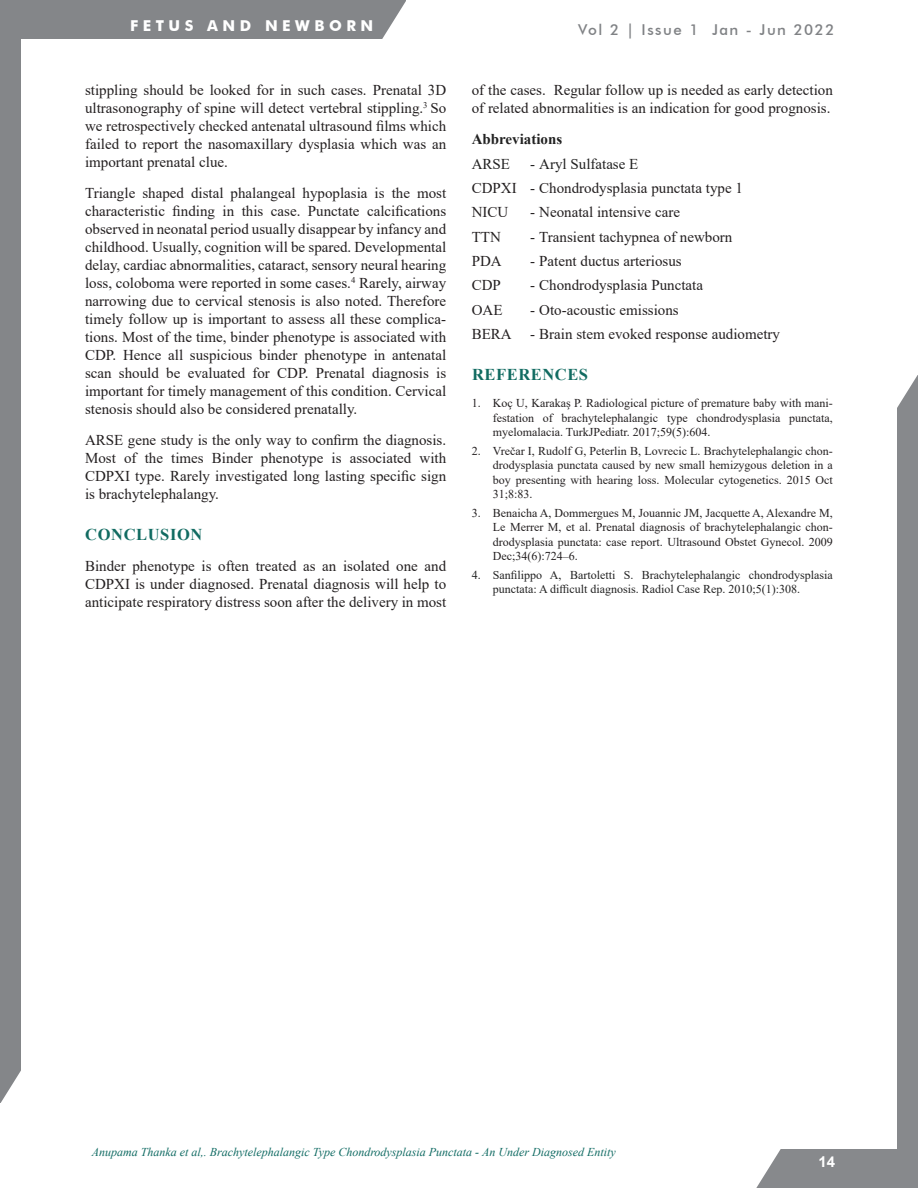
<style>
.page{position:relative;width:918px;height:1188px;background:#fff}
.page>*{position:absolute;margin:0;border:0;box-sizing:border-box;transform-origin:0 0}
.Head_1{font:700 16.5px "Times New Roman";letter-spacing:.035em;color:#116b61}
.Para_2{font:15px/18px "Times New Roman";color:#231f20;text-align:justify}
.t1{font:500 15px "Futura BT";letter-spacing:.1em;color:#808285}
.Para_2-2{font:15px "Times New Roman";color:#212121}
.t2{font:700 15px "Futura BT";letter-spacing:.3em;color:#fff}
.Para_2-3{font:700 15px "Times New Roman";color:#212121}
.t3{font:700 15px "Arial";color:#fff}
.t4{font:12px/14.4px "Times New Roman";color:#231f20;text-align:justify}
.t5{font:12px/14.4px "Times New Roman";color:#222}
.t6{font:italic 12px "Times New Roman";color:#106b63}
</style>
<div class="page">
<div style="left:0;top:0;width:406px;height:1103px;background:#848689"></div>
<div style="left:755px;top:376px;width:163px;height:812px;background:#87898c"></div>
<div style="left:22px;top:39px;width:875px;height:1109px;background:#fff"></div>
<svg style="left:0;top:1070px;width:22px;height:33px"></svg>
<svg style="left:382px;top:1px;width:24px;height:38px"></svg>
<svg style="left:897px;top:375px;width:21px;height:33px"></svg>
<svg style="left:755px;top:1148px;width:27px;height:40px"></svg>
<p class="t2" style="left:130px;top:17px;width:245px">FETUS AND NEWBORN</p>
<p class="t1" style="left:578px;top:21px;width:258px">Vol 2 | Issue 1 Jan - Jun 2022</p>
<p class="Para_2" style="left:85px;top:81px;width:363px">stippling should be looked for in such cases. Prenatal 3D ultrasonography of spine will detect vertebral stippling.<sup>3</sup> So we retrospectively checked antenatal ultrasound films which failed to report the nasomaxillary dysplasia which was an important prenatal clue.</p>
<p class="Para_2" style="left:85px;top:184px;width:363px">Triangle shaped distal phalangeal hypoplasia is the most characteristic finding in this case. Punctate calcifications observed in neonatal period usually disappear by infancy and childhood. Usually, cognition will be spared. Developmental delay, cardiac abnormalities, cataract, sensory neural hearing loss, coloboma were reported in some cases.<sup>4</sup> Rarely, airway narrowing due to cervical stenosis is also noted. Therefore timely follow up is important to assess all these complica&shy;tions. Most of the time, binder phenotype is associated with CDP. Hence all suspicious binder phenotype in antenatal scan should be evaluated for CDP. Prenatal diagnosis is important for timely management of this condition. Cervical stenosis should also be considered prenatally.</p>
<p class="Para_2" style="left:85px;top:430px;width:363px">ARSE gene study is the only way to confirm the diagnosis.<br>Most of the times Binder phenotype is associated with CDPXI type. Rarely investigated long lasting specific sign is brachytelephalangy.</p>
<p class="Head_1" style="left:85px;top:523px;width:119px">CONCLUSION</p>
<p class="Para_2" style="left:85px;top:556px;width:363px">Binder phenotype is often treated as an isolated one and CDPXI is under diagnosed. Prenatal diagnosis will help to anticipate respiratory distress soon after the delivery in most</p>
<p class="Para_2" style="left:472px;top:81px;width:363px">of the cases. Regular follow up is needed as early detection of related abnormalities is an indication for good prognosis.</p>
<p class="Para_2-3" style="left:472px;top:128px;width:92px">Abbreviations</p>
<p class="Para_2-2" style="left:472px;top:153px;width:40px">ARSE</p>
<p class="Para_2-2" style="left:530px;top:153px;width:110px">- Aryl Sulfatase E</p>
<p class="Para_2" style="left:472px;top:178px;width:273px">CDPXI - Chondrodysplasia punctata type 1</p>
<p class="Para_2" style="left:472px;top:203px;width:38px">NICU</p>
<p class="Para_2" style="left:530px;top:203px;width:151px">- Neonatal intensive care</p>
<p class="Para_2" style="left:472px;top:227px;width:31px">TTN</p>
<p class="Para_2" style="left:530px;top:227px;width:204px">- Transient tachypnea of newborn</p>
<p class="Para_2" style="left:472px;top:252px;width:31px">PDA</p>
<p class="Para_2" style="left:530px;top:252px;width:153px">- Patent ductus arteriosus</p>
<p class="Para_2" style="left:472px;top:276px;width:31px">CDP</p>
<p class="Para_2" style="left:530px;top:276px;width:174px">- Chondrodysplasia Punctata</p>
<p class="Para_2" style="left:472px;top:300px;width:32px">OAE</p>
<p class="Para_2" style="left:530px;top:300px;width:150px">- Oto-acoustic emissions</p>
<p class="Para_2" style="left:472px;top:325px;width:310px">BERA - Brain stem evoked response audiometry</p>
<p class="Head_1" style="left:472px;top:363px;width:118px">REFERENCES</p>
<p class="t4" style="left:493px;top:396px;width:342px;text-indent:-21px">1. Koç U, Karakaş P. Radiological picture of premature baby with mani&shy;festation of brachytelephalangic type chondrodysplasia punctata, myelomalacia. TurkJPediatr. 2017;59(5):604.</p>
<p class="t4" style="left:493px;top:443px;width:342px;text-indent:-21px">2. Vrečar I, Rudolf G, Peterlin B, Lovrecic L. Brachytelephalangic chon&shy;drodysplasia punctata caused by new small hemizygous deletion in a boy presenting with hearing loss. Molecular cytogenetics. 2015 Oct 31;8:83.</p>
<p class="t4" style="left:493px;top:505px;width:342px;text-indent:-21px">3. Benaicha A, Dommergues M, Jouannic JM, Jacquette A, Alexandre M, Le Merrer M, et al. Prenatal diagnosis of brachytelephalangic chon&shy;drodysplasia punctata: case report. Ultrasound Obstet Gynecol. 2009<br>Dec;34(6):724–6.</p>
<p class="t5" style="left:493px;top:567px;width:342px;text-indent:-21px">4. Sanfilippo A, Bartoletti S. Brachytelephalangic chondrodysplasia punctata: A difficult diagnosis. Radiol Case Rep. 2010;5(1):308.</p>
<p class="t6" style="left:92px;top:1144px;width:525px">Anupama Thanka et al,. Brachytelephalangic Type Chondrodysplasia Punctata - An Under Diagnosed Entity</p>
<p class="t3" style="left:818px;top:1151px;width:18px">14</p>
</div>
